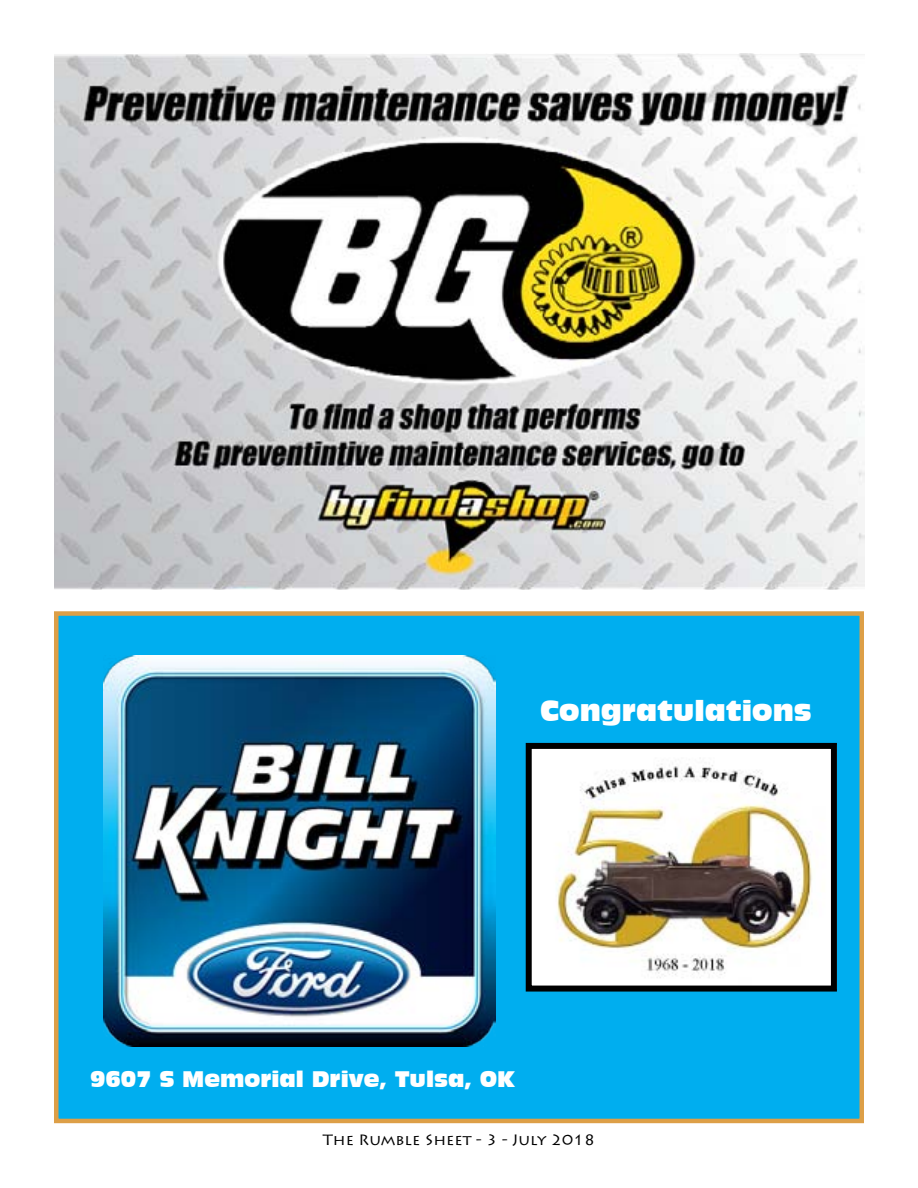
<style>
.page{position:relative;width:918px;height:1188px;background:#fff}
.page>*{position:absolute;margin:0;border:0;box-sizing:border-box;transform-origin:0 0}
.t1{font:27px "Incised 901 BT Compact";color:#fff}
.t2{font:21px "Incised 901 BT Compact";color:#fff}
.t3{font:15px "Lithos Pro";color:#000;scale:1.04 1}
</style>
<div class="page">
<img style="left:54px;top:54px;width:811px;height:536px">
<div style="left:54px;top:611px;width:810px;height:512px;background:#00aeef;border:4px solid #dd9f47"></div>
<img style="left:103px;top:655px;width:392px;height:392px">
<img style="left:533px;top:750px;width:297px;height:235px">
<div style="left:526px;top:743px;width:311px;height:249px;border:6px solid #000"></div>
<p class="t1" style="left:540px;top:695px;width:273px">Congratulations</p>
<p class="t2" style="left:90px;top:1067px;width:427px">9607 S Memorial Drive, Tulsa, OK</p>
<p class="t3" style="left:323px;top:1131px;width:263px">The Rumble Sheet - 3 - July 2018</p>
</div>
